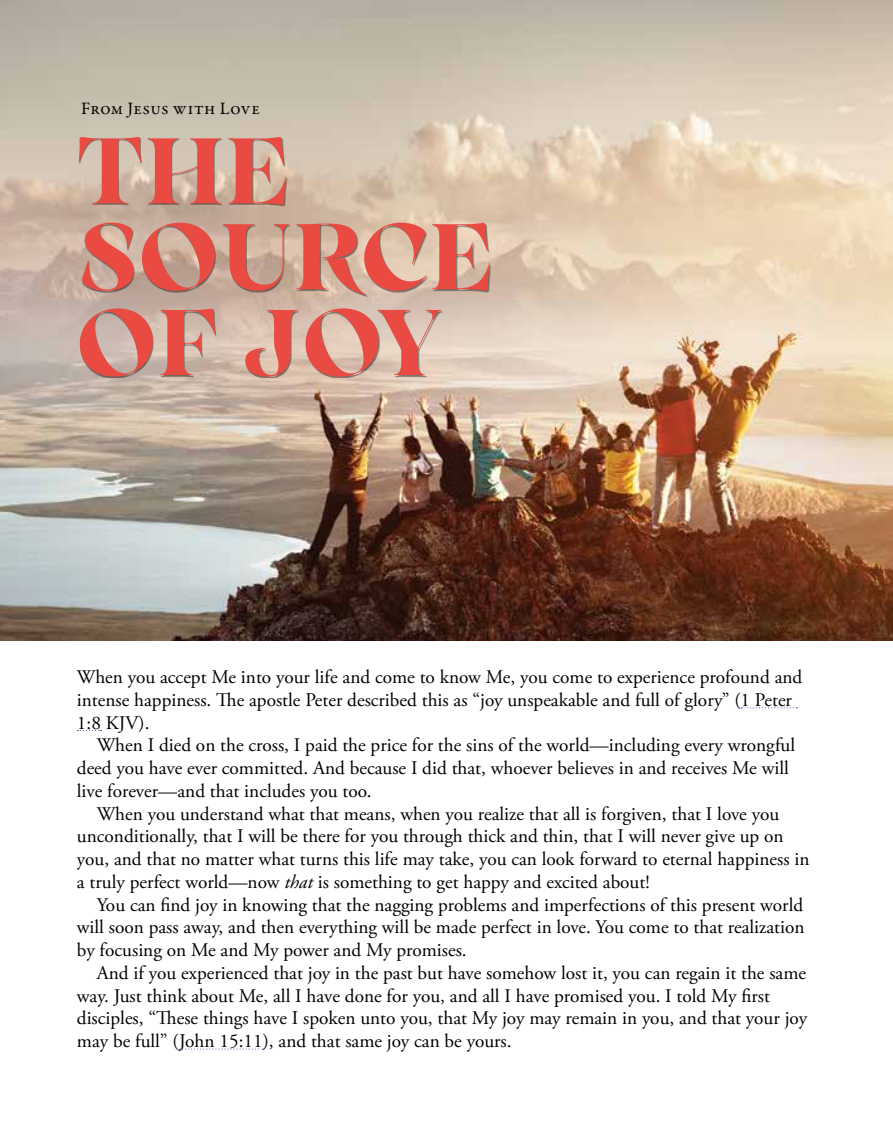
<style>
.page{position:relative;width:893px;height:1141px;background:#fff}
.page>*{position:absolute;margin:0;border:0;box-sizing:border-box;transform-origin:0 0}
.t1{font:700 92.75px/85.8px "Arsenica Trial";letter-spacing:.02em;color:#e94a41}
.t2{font:19.25px/22.8px "Adobe Garamond Pro";color:#000}
.t3{font:17.5px "Garamond Premr Pro";letter-spacing:.02em;color:#000}
.s1{font-style:italic}
</style>
<div class="page">
<img style="left:0;top:0;width:893px;height:640px">
<div style="left:80px;top:138px;width:411px;height:240px;background:#000;opacity:.44"></div>
<svg style="left:741px;top:707px;width:56px;height:1px"></svg>
<svg style="left:77px;top:730px;width:24px;height:1px"></svg>
<svg style="left:180px;top:1049px;width:83px;height:1px"></svg>
<p class="t3" style="left:81px;top:98px;width:180px">From Jesus with Love</p>
<h1 class="t1" style="left:77px;top:121px;width:416px">THE<br>SOURCE<br>OF JOY</h1>
<p class="t2" style="left:77px;top:666px;width:727px">When you accept Me into your life and come to know Me, you come to experience profound and intense happiness. The apostle Peter described this as “joy unspeakable and full of glory” (1 Peter<br>1:8 KJV).</p>
<p class="t2" style="left:77px;top:735px;width:720px;text-indent:20px">When I died on the cross, I paid the price for the sins of the world—including every wrongful deed you have ever committed. And because I did that, whoever believes in and receives Me will live forever—and that includes you too.</p>
<p class="t2" style="left:77px;top:803px;width:734px;text-indent:20px">When you understand what that means, when you realize that all is forgiven, that I love you unconditionally, that I will be there for you through thick and thin, that I will never give up on you, and that no matter what turns this life may take, you can look forward to eternal happiness in a truly perfect world—now <span class="s1">that</span> is something to get happy and excited about!</p>
<p class="t2" style="left:77px;top:894px;width:729px;text-align:justify;text-indent:20px">You can find joy in knowing that the nagging problems and imperfections of this present world will soon pass away, and then everything will be made perfect in love. You come to that realization by focusing on Me and My power and My promises.</p>
<p class="t2" style="left:77px;top:962px;width:732px;text-indent:20px">And if you experienced that joy in the past but have somehow lost it, you can regain it the same way. Just think about Me, all I have done for you, and all I have promised you. I told My first disciples, “These things have I spoken unto you, that My joy may remain in you, and that your joy may be full” (John 15:11), and that same joy can be yours.</p>
</div>
